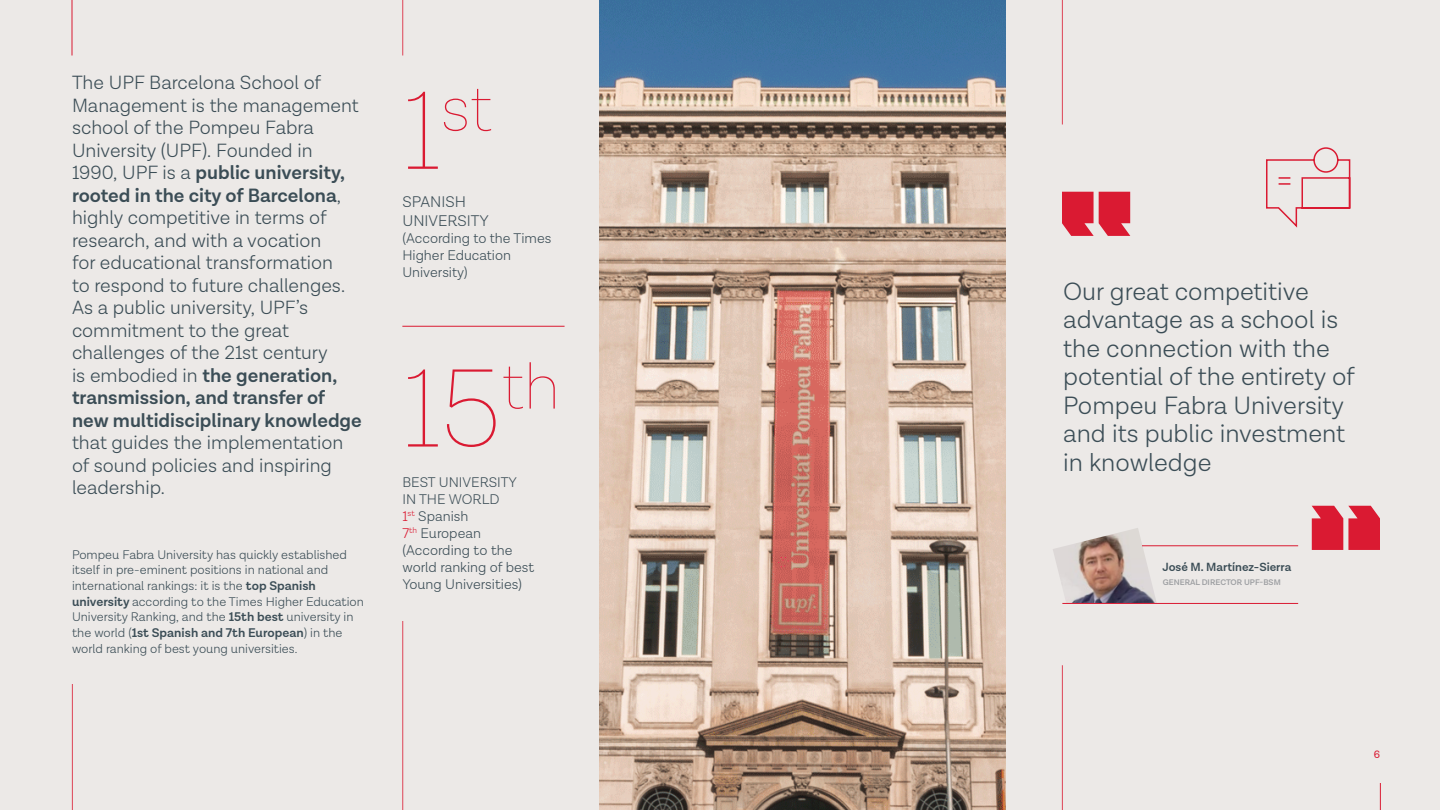
<style>
.page{position:relative;width:1440px;height:810px;background:#ece9e7}
.page>*{position:absolute;margin:0;border:0;box-sizing:border-box;transform-origin:0 0}
.t1{font:100 114px "Lota Grotesque";color:#da1a32}
.t2{font:100 66.45px "Lota Grotesque";color:#da1a32}
.t3{font:300 25.5px/28.5px "Lota Grotesque";color:#3b4d56}
.t4{font:300 19.5px/22.5px "Lota Grotesque";color:#3b4d56}
.t5{font:300 15.75px/18.9px "Lota Grotesque";color:#3b4d56}
.t6{font:300 14.25px/17.1px "Lota Grotesque Alt 1";color:#3b4d56}
.t7{font:300 14.25px/17.1px "Lota Grotesque";color:#3b4d56}
.t8{font:300 12.75px/15.8px "Lota Grotesque Alt 1";color:#3b4d56}
.t9{font:600 12px "Lota Grotesque";color:#3b4d56}
.t10{font:10.88px "Lota Grotesque";color:#da1a32}
.t11{font:600 8.25px "Lota Grotesque";color:#9d9fa2}
.s1{font-weight:600}
.s2{font-size:114px}
.s3{color:#da1a32}
</style>
<div class="page">
<hr style="left:1142px;top:545px;width:156px;height:1px;background:#da1a32">
<img style="left:1053px;top:528px;width:106px;height:75px">
<hr style="left:402px;top:326px;width:163px;height:1px;background:#da1a32">
<hr style="left:72px;top:684px;width:1px;height:126px;background:#da1a32">
<hr style="left:402px;top:621px;width:1px;height:189px;background:#da1a32">
<hr style="left:1062px;top:665px;width:1px;height:145px;background:#da1a32">
<hr style="left:402px;top:0;width:1px;height:56px;background:#da1a32">
<hr style="left:1062px;top:0;width:1px;height:124px;background:#da1a32">
<img style="left:599px;top:0;width:407px;height:810px">
<svg style="left:1266px;top:147px;width:85px;height:81px"></svg>
<svg style="left:1062px;top:192px;width:68px;height:44px;background:#dc394d"></svg>
<svg style="left:1312px;top:506px;width:68px;height:44px;background:#dc394d"></svg>
<hr style="left:1062px;top:603px;width:236px;height:1px;background:#da1a32">
<hr style="left:72px;top:0;width:1px;height:56px;background:#da1a32">
<svg style="left:1380px;top:783px;width:1px;height:27px"></svg>
<p class="t4" style="left:72px;top:72px;width:291px">The UPF Barcelona School of<br>Management is the management school of the Pompeu Fabra<br>University (UPF). Founded in<br>1990, UPF is a <span class="s1">public university, rooted in the city of Barcelona</span>, highly competitive in terms of research, and with a vocation<br>for educational transformation<br>to respond to future challenges.<br>As a public university, UPF’s commitment to the great challenges of the 21st century<br>is embodied in <span class="s1">the generation, transmission, and transfer of new multidisciplinary knowledge</span></p>
<p class="t4" style="left:72px;top:432px;width:273px">that guides the implementation of sound policies and inspiring leadership.</p>
<p class="t8" style="left:72px;top:547px;width:293px">Pompeu Fabra University has quickly established itself in pre-eminent positions in national and international rankings: it is the <span class="s1">top Spanish university</span> according to the Times Higher Education University Ranking, and the <span class="s1">15th best</span> university in the world (<span class="s1">1st Spanish and 7th European</span>) in the world ranking of best young universities.</p>
<h2 class="t2" style="left:402px;top:75px;width:91px"><span class="s2">1</span>st</h2>
<p class="t5" style="left:402px;top:192px;width:88px">SPANISH<br>UNIVERSITY</p>
<p class="t7" style="left:402px;top:230px;width:150px">(According to the Times<br>Higher Education<br>University)</p>
<h1 class="t1" style="left:402px;top:350px;width:159px">15<sup>th</sup></h1>
<p class="t6" style="left:402px;top:474px;width:133px">BEST UNIVERSITY<br>IN THE WORLD<br><span class="s3">1</span><sup>st</sup> Spanish<br><span class="s3">7</span><sup>th</sup> European (According to the world ranking of best<br>Young Universities)</p>
<h3 class="t3" style="left:1063px;top:277px;width:293px">Our great competitive advantage as a school is the connection with the potential of the entirety of<br>Pompeu Fabra University and its public investment in knowledge</h3>
<p class="t9" style="left:1162px;top:560px;width:130px">José M. Martínez-Sierra</p>
<p class="t11" style="left:1163px;top:578px;width:120px">GENERAL DIRECTOR UPF-BSM</p>
<p class="t10" style="left:1374px;top:748px;width:8px">6</p>
</div>
